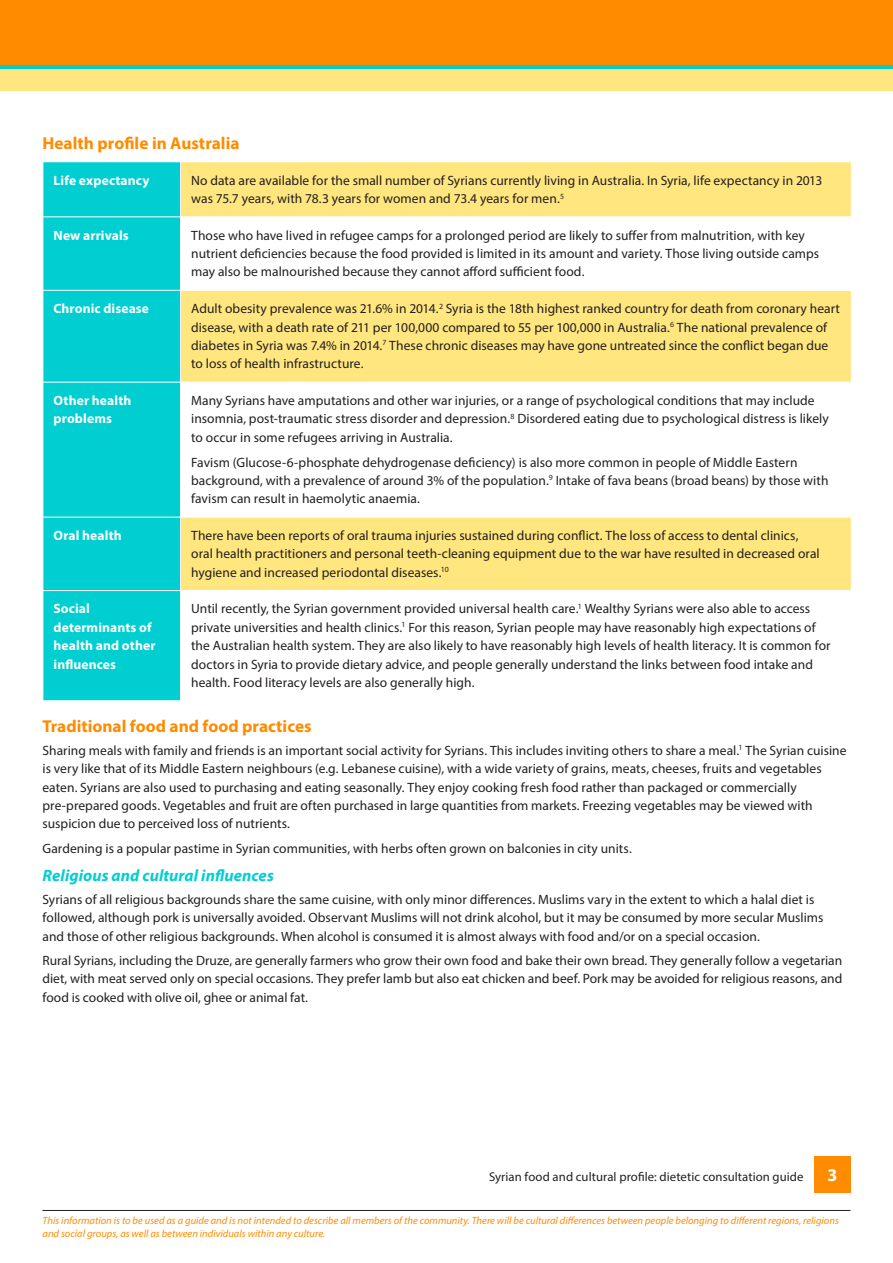
<style>
.page{position:relative;width:893px;height:1263px;background:#fff}
.page>*{position:absolute;margin:0;border:0;box-sizing:border-box;transform-origin:0 0}
.Table_Text{font:700 18px "Myriad Pro";color:#fff}
.Head_B{font:700 17.25px "Myriad Pro";color:#ff8c00}
.Head_B_between_table{font:700 17.25px "Myriad Pro";color:#ff8c00}
.Head_C{font:italic 700 16.5px "Myriad Pro";letter-spacing:.005em;color:#00ced1}
.Table_Text-2{font:13.5px/18.3px "Myriad Pro";letter-spacing:.005em;color:#231f20}
.Body_Text{font:13.5px/18.3px "Myriad Pro";letter-spacing:.005em;color:#231f20}
.Table_Head{font:700 13.5px/18.3px "Myriad Pro";letter-spacing:.01em;color:#fff}
.t1{font:12.75px "Myriad Pro";letter-spacing:.005em;color:#231f20}
.t2{font:italic 10.5px/12.6px "Myriad Pro";color:#ff8c00}
</style>
<div class="page">
<hr style="left:43px;top:1210px;width:807px;height:1px;background:#231f20">
<div style="left:814px;top:1157px;width:36px;height:36px;background:#ff8c00"></div>
<div style="left:0;top:0;width:893px;height:70px;background:#ff8c00"></div>
<svg style="left:0;top:65px;width:893px;height:5px;background:#33d2c0"></svg>
<div style="left:0;top:70px;width:893px;height:21px;background:#ffe67e"></div>
<div style="left:44px;top:162px;width:136px;height:538px;background:#00ced1"></div>
<svg style="left:181px;top:162px;width:670px;height:428px;fill:#ffe67e"></svg>
<hr style="left:43px;top:216px;width:138px;height:1px;background:#fff">
<hr style="left:181px;top:216px;width:670px;height:1px;background:#fff">
<hr style="left:43px;top:290px;width:138px;height:1px;background:#fff">
<hr style="left:181px;top:290px;width:670px;height:1px;background:#fff">
<hr style="left:43px;top:382px;width:138px;height:1px;background:#fff">
<hr style="left:181px;top:382px;width:670px;height:1px;background:#fff">
<hr style="left:43px;top:517px;width:138px;height:1px;background:#fff">
<hr style="left:181px;top:517px;width:670px;height:1px;background:#fff">
<hr style="left:43px;top:590px;width:138px;height:1px;background:#fff">
<p class="Head_B_between_table" style="left:43px;top:132px;width:198px">Health profile in Australia</p>
<p class="Table_Head" style="left:54px;top:170px;width:97px">Life expectancy</p>
<p class="Table_Text-2" style="left:191px;top:171px;width:633px">No data are available for the small number of Syrians currently living in Australia. In Syria, life expectancy in 2013 was 75.7 years, with 78.3 years for women and 73.4 years for men.<sup>5</sup></p>
<p class="Table_Head" style="left:54px;top:226px;width:77px">New arrivals</p>
<p class="Table_Text-2" style="left:191px;top:226px;width:629px">Those who have lived in refugee camps for a prolonged period are likely to suffer from malnutrition, with key nutrient deficiencies because the food provided is limited in its amount and variety. Those living outside camps may also be malnourished because they cannot afford sufficient food.</p>
<p class="Table_Head" style="left:54px;top:299px;width:97px">Chronic disease</p>
<p class="Table_Text-2" style="left:191px;top:299px;width:650px">Adult obesity prevalence was 21.6% in 2014.<sup>2</sup> Syria is the 18th highest ranked country for death from coronary heart disease, with a death rate of 211 per 100,000 compared to 55 per 100,000 in Australia.<sup>6</sup> The national prevalence of diabetes in Syria was 7.4% in 2014.<sup>7</sup> These chronic diseases may have gone untreated since the conflict began due to loss of health infrastructure.</p>
<p class="Table_Head" style="left:54px;top:391px;width:79px">Other health problems</p>
<p class="Table_Text-2" style="left:191px;top:391px;width:639px">Many Syrians have amputations and other war injuries, or a range of psychological conditions that may include insomnia, post-traumatic stress disorder and depression.<sup>8</sup> Disordered eating due to psychological distress is likely to occur in some refugees arriving in Australia.</p>
<p class="Table_Text-2" style="left:191px;top:453px;width:639px">Favism (Glucose-6-phosphate dehydrogenase deficiency) is also more common in people of Middle Eastern background, with a prevalence of around 3% of the population.<sup>9</sup> Intake of fava beans (broad beans) by those with favism can result in haemolytic anaemia.</p>
<p class="Table_Head" style="left:54px;top:526px;width:70px">Oral health</p>
<p class="Table_Text-2" style="left:191px;top:526px;width:630px">There have been reports of oral trauma injuries sustained during conflict. The loss of access to dental clinics, oral health practitioners and personal teeth-cleaning equipment due to the war have resulted in decreased oral hygiene and increased periodontal diseases.<sup>10</sup></p>
<p class="Table_Head" style="left:54px;top:599px;width:104px">Social determinants of health and other influences</p>
<p class="Table_Text-2" style="left:191px;top:599px;width:641px">Until recently, the Syrian government provided universal health care.<sup>1</sup> Wealthy Syrians were also able to access private universities and health clinics.<sup>1</sup> For this reason, Syrian people may have reasonably high expectations of the Australian health system. They are also likely to have reasonably high levels of health literacy. It is common for doctors in Syria to provide dietary advice, and people generally understand the links between food intake and health. Food literacy levels are also generally high.</p>
<p class="Head_B" style="left:43px;top:715px;width:271px">Traditional food and food practices</p>
<p class="Body_Text" style="left:43px;top:741px;width:806px">Sharing meals with family and friends is an important social activity for Syrians. This includes inviting others to share a meal.<sup>1</sup> The Syrian cuisine is very like that of its Middle Eastern neighbours (e.g. Lebanese cuisine), with a wide variety of grains, meats, cheeses, fruits and vegetables eaten. Syrians are also used to purchasing and eating seasonally. They enjoy cooking fresh food rather than packaged or commercially pre‑prepared goods. Vegetables and fruit are often purchased in large quantities from markets. Freezing vegetables may be viewed with suspicion due to perceived loss of nutrients.</p>
<p class="Body_Text" style="left:43px;top:839px;width:591px">Gardening is a popular pastime in Syrian communities, with herbs often grown on balconies in city units.</p>
<p class="Head_C" style="left:43px;top:867px;width:233px">Religious and cultural influences</p>
<p class="Body_Text" style="left:43px;top:890px;width:782px">Syrians of all religious backgrounds share the same cuisine, with only minor differences. Muslims vary in the extent to which a halal diet is followed, although pork is universally avoided. Observant Muslims will not drink alcohol, but it may be consumed by more secular Muslims and those of other religious backgrounds. When alcohol is consumed it is almost always with food and/or on a special occasion.</p>
<p class="Body_Text" style="left:43px;top:951px;width:801px;text-align:justify">Rural Syrians, including the Druze, are generally farmers who grow their own food and bake their own bread. They generally follow a vegetarian diet, with meat served only on special occasions. They prefer lamb but also eat chicken and beef. Pork may be avoided for religious reasons, and food is cooked with olive oil, ghee or animal fat.</p>
<p class="t1" style="left:489px;top:1169px;width:316px">Syrian food and cultural profile: dietetic consultation guide</p>
<p class="Table_Text" style="left:827px;top:1163px;width:11px">3</p>
<p class="t2" style="left:43px;top:1214px;width:798px">This information is to be used as a guide and is not intended to describe all members of the community. There will be cultural differences between people belonging to different regions, religions and social groups, as well as between individuals within any culture.</p>
</div>
